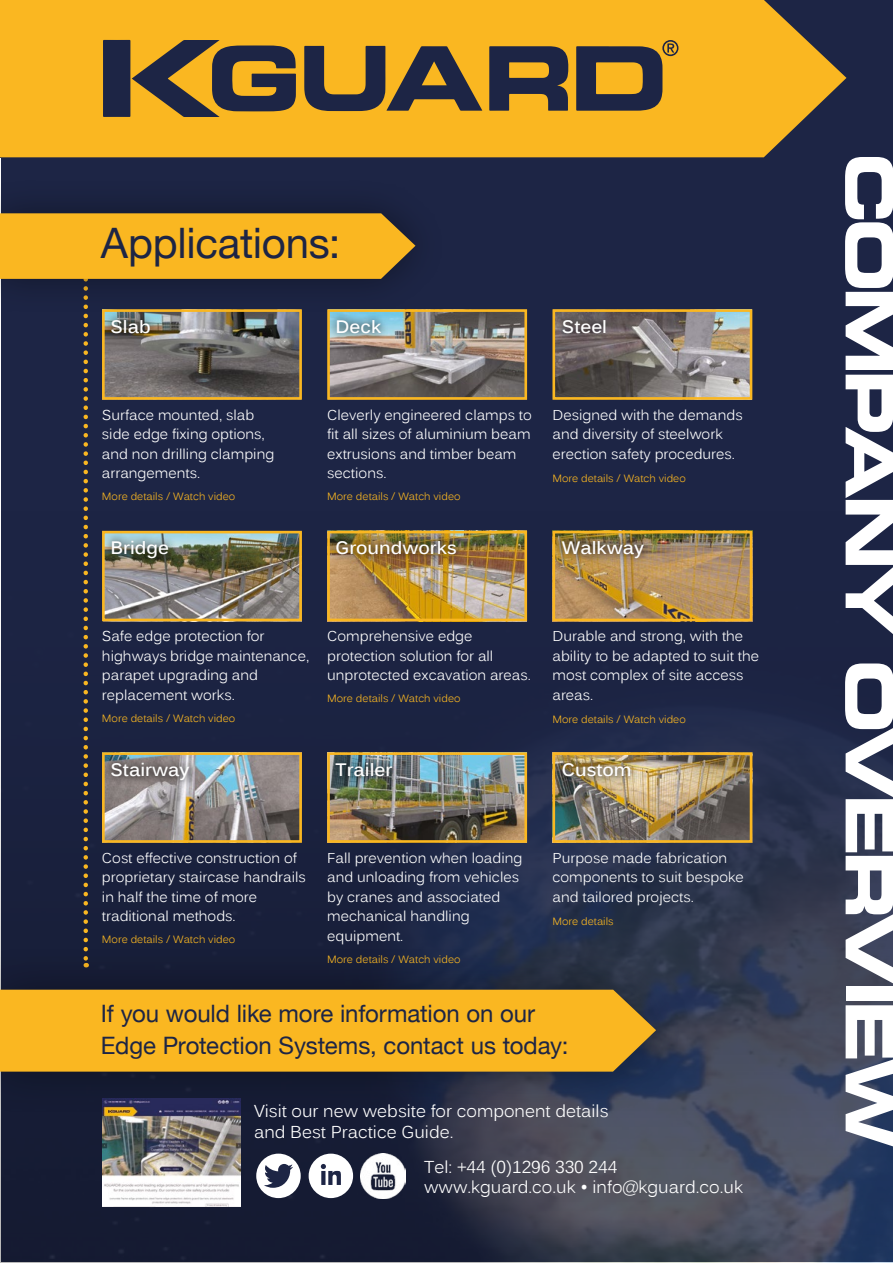
<style>
.page{position:relative;width:893px;height:1263px;background:#fff}
.page>*{position:absolute;margin:0;border:0;box-sizing:border-box;transform-origin:0 0}
.t1{font:66px "Eurostile LT Std Bold Ex 2";letter-spacing:-.075em;color:#fff}
.t2{font:42px "Helvetica Neue";letter-spacing:-.005em;color:#1d2545}
.t3{font:24px/31.5px "Helvetica Neue";letter-spacing:-.005em;color:#1d2545}
.t4{font:700 18px "Kalinga";color:#fff}
.t5{font:17.1px/20.5px "Kalinga";color:#fff}
.t6{font:14.25px/19.5px "Kalinga";color:#fff}
.t7{font:10.5px "Kalinga";color:#fab721}
</style>
<div class="page">
<img style="left:0;top:157px;width:893px;height:1106px">
<div style="left:0;top:0;width:893px;height:157px;background:#1d2545"></div>
<svg style="left:0;top:0;width:846px;height:157px;background:#eaac23"></svg>
<svg style="left:489px;top:46px;width:80px;height:65px"></svg>
<svg style="left:304px;top:46px;width:178px;height:65px"></svg>
<svg style="left:103px;top:40px;width:193px;height:77px"></svg>
<svg style="left:576px;top:40px;width:102px;height:71px"></svg>
<img style="left:415px;top:313px;width:108px;height:83px">
<div style="left:327px;top:309px;width:200px;height:91px;border:3px solid #fab721"></div>
<img style="left:556px;top:313px;width:192px;height:83px">
<div style="left:552px;top:309px;width:200px;height:91px;border:3px solid #fab721"></div>
<img style="left:415px;top:535px;width:108px;height:82px">
<div style="left:327px;top:531px;width:200px;height:90px;border:3px solid #fab721"></div>
<img style="left:556px;top:535px;width:192px;height:82px">
<div style="left:552px;top:531px;width:200px;height:90px;border:3px solid #fab721"></div>
<div style="left:0;top:177px;width:447px;height:138px;background:#1c2342"></div>
<svg style="left:0;top:213px;width:415px;height:731px;background:#444144"></svg>
<div style="left:0;top:944px;width:695px;height:173px;background:#000;opacity:.4"></div>
<div style="left:0;top:990px;width:656px;height:81px;background:#fab721"></div>
<img style="left:106px;top:756px;width:192px;height:83px">
<div style="left:102px;top:752px;width:200px;height:91px;border:3px solid #fab721"></div>
<img style="left:331px;top:756px;width:192px;height:83px">
<div style="left:327px;top:752px;width:200px;height:91px;border:3px solid #fab721"></div>
<img style="left:556px;top:756px;width:192px;height:83px">
<div style="left:552px;top:752px;width:200px;height:91px;border:3px solid #fab721"></div>
<img style="left:361px;top:1153px;width:45px;height:45px">
<div style="left:256px;top:1153px;width:45px;height:45px;background:#fff;border-radius:50%"></div>
<svg style="left:264px;top:1164px;width:29px;height:24px"></svg>
<div style="left:309px;top:1153px;width:44px;height:45px;background:#fff;border-radius:50%"></div>
<svg style="left:321px;top:1164px;width:20px;height:21px"></svg>
<img style="left:102px;top:1098px;width:138px;height:109px">
<svg style="left:104px;top:311px;width:54px;height:30px;background:#6d7164"></svg>
<svg style="left:103px;top:532px;width:74px;height:35px;background:#808876"></svg>
<svg style="left:104px;top:754px;width:93px;height:35px;background:#87837f"></svg>
<svg style="left:328px;top:311px;width:61px;height:30px;background:#91b1b2"></svg>
<img style="left:328px;top:532px;width:136px;height:30px">
<svg style="left:328px;top:754px;width:73px;height:31px;background:#66726c"></svg>
<svg style="left:555px;top:311px;width:60px;height:30px;background:#675c59"></svg>
<img style="left:554px;top:532px;width:98px;height:34px">
<img style="left:554px;top:754px;width:85px;height:31px">
<h2 class="t2" style="left:101px;top:213px;width:241px">Applications:</h2>
<p class="t4" style="left:111px;top:314px;width:42px">Slab</p>
<p class="t4" style="left:336px;top:314px;width:47px">Deck</p>
<p class="t4" style="left:562px;top:314px;width:47px">Steel</p>
<p class="t6" style="left:102px;top:405px;width:174px">Surface mounted, slab side edge fixing options, and non drilling clamping arrangements.</p>
<p class="t7" style="left:102px;top:490px;width:135px">More details / Watch video</p>
<p class="t4" style="left:111px;top:535px;width:60px">Bridge</p>
<p class="t6" style="left:327px;top:405px;width:206px">Cleverly engineered clamps to fit all sizes of aluminium beam extrusions and timber beam sections.</p>
<p class="t7" style="left:327px;top:490px;width:135px">More details / Watch video</p>
<p class="t4" style="left:336px;top:535px;width:123px">Groundworks</p>
<p class="t6" style="left:552px;top:405px;width:192px">Designed with the demands and diversity of steelwork erection safety procedures.</p>
<p class="t7" style="left:552px;top:471px;width:135px">More details / Watch video</p>
<p class="t4" style="left:562px;top:535px;width:84px">Walkway</p>
<p class="t6" style="left:102px;top:627px;width:209px">Safe edge protection for highways bridge maintenance, parapet upgrading and replacement works.</p>
<p class="t7" style="left:102px;top:711px;width:135px">More details / Watch video</p>
<p class="t4" style="left:111px;top:758px;width:80px">Stairway</p>
<p class="t6" style="left:327px;top:627px;width:205px">Comprehensive edge protection solution for all unprotected excavation areas.</p>
<p class="t7" style="left:327px;top:692px;width:135px">More details / Watch video</p>
<p class="t4" style="left:336px;top:758px;width:58px">Trailer</p>
<p class="t6" style="left:552px;top:627px;width:208px">Durable and strong, with the ability to be adapted to suit the most complex of site access areas.</p>
<p class="t7" style="left:552px;top:712px;width:135px">More details / Watch video</p>
<p class="t4" style="left:562px;top:758px;width:71px">Custom</p>
<p class="t6" style="left:102px;top:848px;width:205px">Cost effective construction of proprietary staircase handrails in half the time of more traditional methods.</p>
<p class="t7" style="left:102px;top:933px;width:135px">More details / Watch video</p>
<p class="t6" style="left:327px;top:848px;width:197px">Fall prevention when loading and unloading from vehicles by cranes and associated mechanical handling equipment.</p>
<p class="t7" style="left:327px;top:952px;width:135px">More details / Watch video</p>
<p class="t6" style="left:552px;top:848px;width:193px">Purpose made fabrication components to suit bespoke and tailored projects.</p>
<p class="t7" style="left:552px;top:914px;width:63px">More details</p>
<h3 class="t3" style="left:101px;top:999px;width:469px">If you would like more information on our<br>Edge Protection Systems, contact us today:</h3>
<p class="t5" style="left:254px;top:1101px;width:356px">Visit our new website for component details and Best Practice Guide.</p>
<p class="t5" style="left:424px;top:1157px;width:320px">Tel: +44 (0)1296 330 244 www.kguard.co.uk • info@kguard.co.uk</p>
<h1 class="t1" style="left:916px;top:153px;width:995px;rotate:90deg">COMPANY OVERVIEW</h1>
</div>
